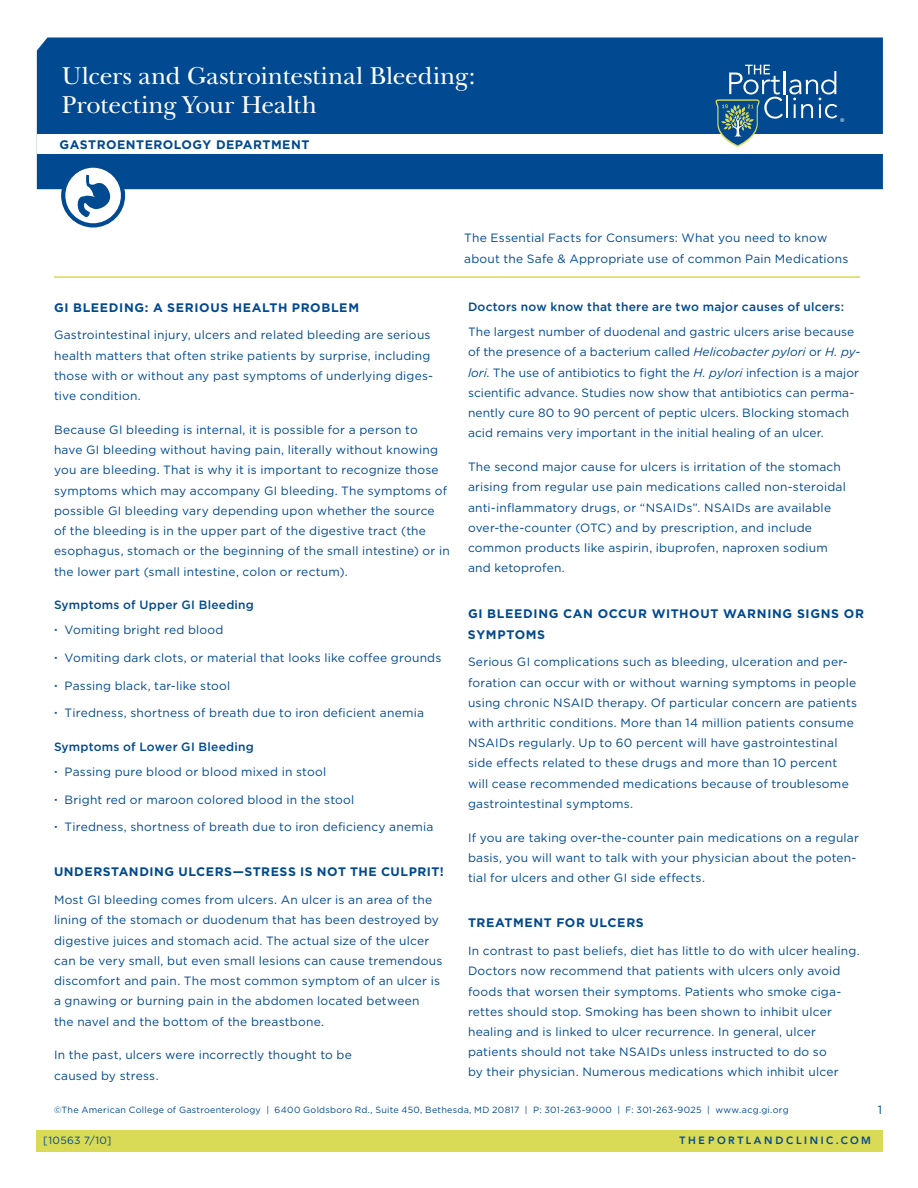
<style>
.page{position:relative;width:918px;height:1188px;background:#fff}
.page>*{position:absolute;margin:0;border:0;box-sizing:border-box;transform-origin:0 0}
.t1{font:25.5px/28.5px "New Baskerville";letter-spacing:-.005em;color:#fff}
.t2{font:700 12.3px/21px "Gotham";letter-spacing:.045em;color:#014990}
.t3{font:12px/20.2px "Gotham";letter-spacing:.015em;color:#014990}
.t4{font:500 12px/24.8px "Gotham";letter-spacing:.02em;color:#014990}
.t5{font:800 10.5px "Avenir";letter-spacing:.25em;color:#014990}
.t6{font:10.5px "Gotham";letter-spacing:.035em;color:#014990}
.t7{font:9px "Gotham";letter-spacing:.03em;color:#014990}
.t8{font:8.7px "Myriad";color:#fff}
.s1{font-size:13.5px}
.s2{font-weight:400}
.s3{font-weight:500;font-size:13.5px}
.s4{font-weight:500}
.s5{font-style:italic}
</style>
<div class="page">
<div style="left:37px;top:38px;width:846px;height:151px;background:#014990"></div>
<div style="left:37px;top:134px;width:850px;height:20px;background:#fff"></div>
<div style="left:36px;top:1130px;width:846px;height:22px;background:#d9da55"></div>
<hr style="left:783px;top:71px;width:2px;height:23px;background:#fff">
<hr style="left:786px;top:96px;width:2px;height:22px;background:#fff">
<svg style="left:789px;top:71px;width:48px;height:48px;background:#336da6"></svg>
<svg style="left:715px;top:65px;width:68px;height:82px"></svg>
<svg style="left:63px;top:166px;width:60px;height:59px"></svg>
<div style="left:61px;top:163px;width:64px;height:65px;border:4px solid #014990;border-radius:50%"></div>
<svg style="left:77px;top:175px;width:37px;height:42px"></svg>
<hr style="left:54px;top:276px;width:806px;height:2px;background:#d9da55">
<h1 class="t1" style="left:62px;top:62px;width:415px">Ulcers and Gastrointestinal Bleeding:<br>Protecting Your Health</h1>
<p class="t2" style="left:60px;top:134px;width:251px">GASTROENTEROLOGY DEPARTMENT</p>
<p class="t8" style="left:840px;top:117px;width:6px">®</p>
<p class="t3" style="left:464px;top:228px;width:386px">The Essential Facts for Consumers: What you need to know about the Safe &amp; Appropriate use of common Pain Medications</p>
<p class="t2" style="left:54px;top:297px;width:307px">GI BLEEDI NG: A SERIOUS HEALTH PROBLEM</p>
<p class="t3" style="left:54px;top:325px;width:380px">Gastrointestinal injury, ulcers and related bleeding are serious health matters that often strike patients by surprise, including those with or without any past symptoms of underlying diges&shy;tive condition.</p>
<p class="t3" style="left:54px;top:419px;width:397px">Because GI bleeding is internal, it is possible for a person to<br>have GI bleeding without having pain, literally without knowing you are bleeding. That is why it is important to recognize those symptoms which may accompany GI bleeding. The symptoms of possible GI bleeding vary depending upon whether the source of the bleeding is in the upper part of the digestive tract (the esophagus, stomach or the beginning of the small intestine) or in the lower part (small intestine, colon or rectum).</p>
<p class="t4" style="left:54px;top:593px;width:202px">Symptoms of Upper GI Bleeding <span class="s1">·</span> <span class="s2">Vomiting bright red blood</span></p>
<p class="t3" style="left:54px;top:647px;width:389px"><span class="s3">·</span> Vomiting dark clots, or material that looks like coffee grounds</p>
<p class="t3" style="left:54px;top:675px;width:178px"><span class="s3">·</span> Passing black, tar-like stool</p>
<p class="t3" style="left:54px;top:703px;width:371px"><span class="s3">·</span> Tiredness, shortness of breath due to iron deficient anemia</p>
<p class="t3" style="left:54px;top:734px;width:274px;line-height:24.8px"><span class="s4">Symptoms of Lower GI Bleeding<br></span><span class="s3">·</span> Passing pure blood or blood mixed in stool</p>
<p class="t3" style="left:54px;top:789px;width:302px"><span class="s3">·</span> Bright red or maroon colored blood in the stool</p>
<p class="t3" style="left:54px;top:817px;width:381px"><span class="s3">·</span> Tiredness, shortness of breath due to iron deficiency anemia</p>
<p class="t2" style="left:54px;top:861px;width:391px">UNDERSTANDI NG ULCERS—STRESS IS NOT TH E CULPRIT!</p>
<p class="t3" style="left:54px;top:890px;width:390px">Most GI bleeding comes from ulcers. An ulcer is an area of the lining of the stomach or duodenum that has been destroyed by digestive juices and stomach acid. The actual size of the ulcer can be very small, but even small lesions can cause tremendous discomfort and pain. The most common symptom of an ulcer is a gnawing or burning pain in the abdomen located between<br>the navel and the bottom of the breastbone.</p>
<p class="t3" style="left:54px;top:1045px;width:299px">In the past, ulcers were incorrectly thought to be caused by stress.</p>
<p class="t4" style="left:468px;top:295px;width:378px">Doctors now know that there are two major causes of ulcers:</p>
<p class="t3" style="left:468px;top:322px;width:394px">The largest number of duodenal and gastric ulcers arise because of the presence of a bacterium called <span class="s5">Helicobacter pylori</span> or <span class="s5">H. py&shy;lori</span>. The use of antibiotics to fight the <span class="s5">H. pylori</span> infection is a major scientific advance. Studies now show that antibiotics can perma&shy;nently cure 80 to 90 percent of peptic ulcers. Blocking stomach acid remains very important in the initial healing of an ulcer.</p>
<p class="t3" style="left:468px;top:457px;width:379px">The second major cause for ulcers is irritation of the stomach arising from regular use pain medications called non-steroidal anti-inflammatory drugs, or “NSAIDs”. NSAIDs are available over-the-counter (OTC) and by prescription, and include common products like aspirin, ibuprofen, naproxen sodium and ketoprofen.</p>
<p class="t2" style="left:468px;top:602px;width:397px">GI BLEEDI NG CAN OCCUR WITHOUT WARNI NG SIGNS OR<br>SYMPTOMS</p>
<p class="t3" style="left:468px;top:652px;width:391px">Serious GI complications such as bleeding, ulceration and per&shy;foration can occur with or without warning symptoms in people using chronic NSAID therapy. Of particular concern are patients with arthritic conditions. More than 14 million patients consume NSAIDs regularly. Up to 60 percent will have gastrointestinal side effects related to these drugs and more than 10 percent will cease recommended medications because of troublesome gastrointestinal symptoms.</p>
<p class="t3" style="left:468px;top:827px;width:393px">If you are taking over-the-counter pain medications on a regular basis, you will want to talk with your physician about the poten&shy;tial for ulcers and other GI side effects.</p>
<p class="t2" style="left:468px;top:912px;width:176px">TREATMENT FOR ULCERS</p>
<p class="t3" style="left:468px;top:940px;width:393px">In contrast to past beliefs, diet has little to do with ulcer healing.<br>Doctors now recommend that patients with ulcers only avoid foods that worsen their symptoms. Patients who smoke ciga&shy;rettes should stop. Smoking has been shown to inhibit ulcer healing and is linked to ulcer recurrence. In general, ulcer patients should not take NSAIDs unless instructed to do so<br>by their physician. Numerous medications which inhibit ulcer</p>
<p class="t7" style="left:54px;top:1105px;width:736px">©The American College of Gastroenterology | 6400 Goldsboro Rd., Suite 450, Bethesda, MD 20817 | P: 301-263-9000 | F: 301-263-9025 | www.acg.gi.org</p>
<p class="t3" style="left:878px;top:1099px;width:6px">1</p>
<p class="t6" style="left:43px;top:1134px;width:70px">[10563 7/10]</p>
<p class="t5" style="left:680px;top:1135px;width:193px">THEPORTLANDCLINIC.COM</p>
</div>
